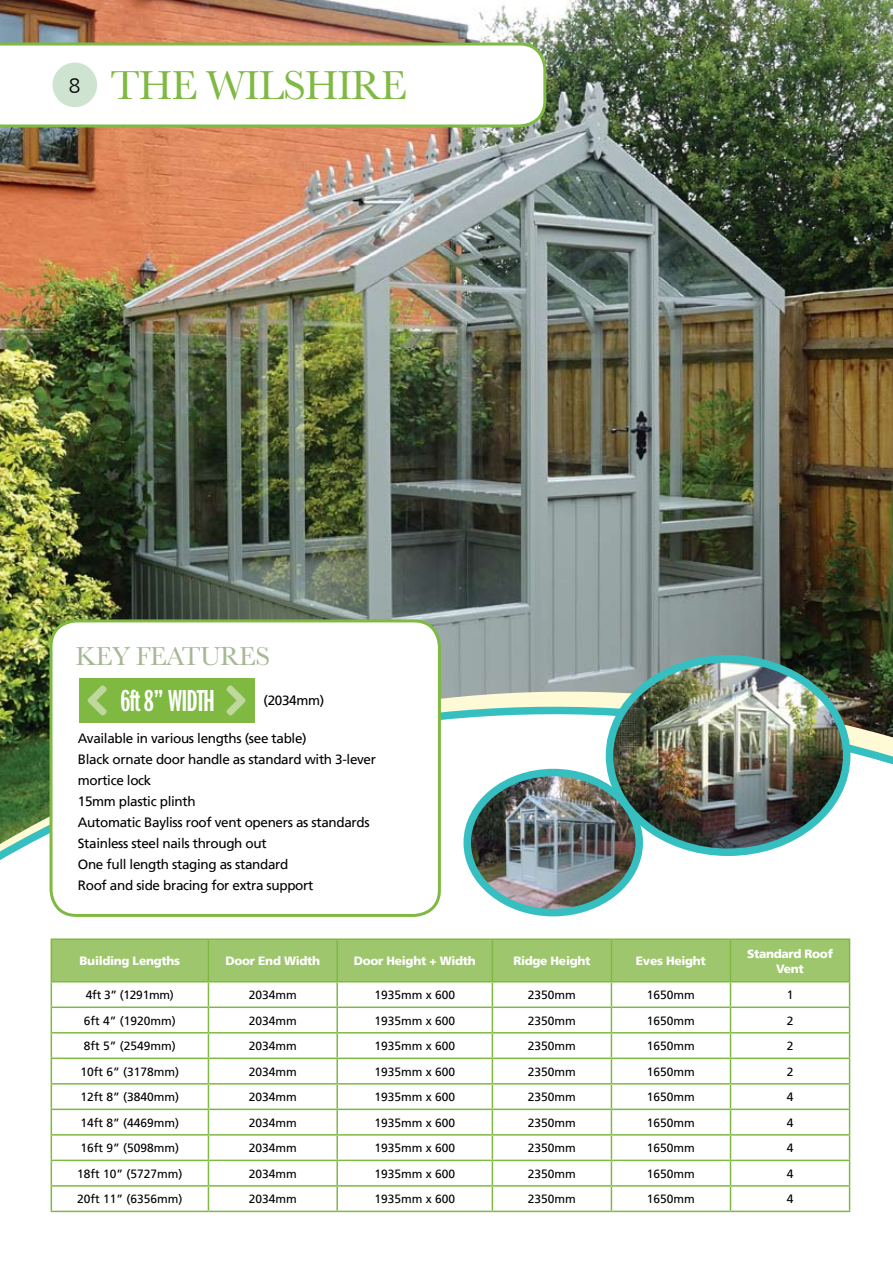
<style>
.page{position:relative;width:893px;height:1263px;background:#fff}
.page>*{position:absolute;margin:0;border:0;box-sizing:border-box;transform-origin:0 0}
.t1{font:42px "Baskerville";letter-spacing:-.025em;color:#7fb942}
.t2{font:31.5px "Franklin Gothic LT Demi X Cmpr";letter-spacing:-.025em;color:#fff}
.t3{font:27px "Baskerville";letter-spacing:-.025em;color:#a6b793}
.t4{font:13.5px/21px "Frutiger LT";letter-spacing:-.025em;color:#000}
.t5{font:12px "Frutiger LT";color:#000}
.t6{font:900 12px/15px "Frutiger LT";letter-spacing:-.025em;color:#fff;text-align:center}
.t7{font:12px "Frutiger LT";letter-spacing:-.025em;color:#000}
.s1{font-family:"Frutiger CE";font-weight:300;font-size:21px;color:#000}
</style>
<div class="page">
<img style="left:0;top:0;width:893px;height:408px">
<svg style="left:0;top:43px;width:546px;height:84px"></svg>
<img style="left:0;top:408px;width:893px;height:125px">
<img style="left:0;top:533px;width:893px;height:680px">
<img style="left:467px;top:772px;width:172px;height:141px">
<div style="left:463px;top:769px;width:180px;height:147px;border:8px solid #36bfc0;border-radius:50%"></div>
<img style="left:609px;top:659px;width:238px;height:191px">
<div style="left:606px;top:655px;width:244px;height:201px;border:8px solid #36bfc0;border-radius:50%"></div>
<div style="left:52px;top:62px;width:46px;height:46px;background:#cfe3d1;border-radius:50%"></div>
<div style="left:51px;top:61px;width:48px;height:48px;border:2px solid #fff;border-radius:50%"></div>
<hr style="left:51px;top:938px;width:157px;height:2px;background:#7fb942">
<hr style="left:208px;top:938px;width:129px;height:2px;background:#7fb942">
<hr style="left:337px;top:938px;width:155px;height:2px;background:#7fb942">
<hr style="left:492px;top:938px;width:119px;height:2px;background:#7fb942">
<hr style="left:611px;top:938px;width:119px;height:2px;background:#7fb942">
<hr style="left:730px;top:938px;width:120px;height:2px;background:#7fb942">
<svg style="left:51px;top:939px;width:799px;height:272px"></svg>
<hr style="left:51px;top:1211px;width:157px;height:1px;background:#7fb942">
<hr style="left:208px;top:1211px;width:129px;height:1px;background:#7fb942">
<hr style="left:337px;top:1211px;width:155px;height:1px;background:#7fb942">
<hr style="left:492px;top:1211px;width:119px;height:1px;background:#7fb942">
<hr style="left:611px;top:1211px;width:119px;height:1px;background:#7fb942">
<hr style="left:730px;top:1211px;width:120px;height:1px;background:#7fb942">
<div style="left:51px;top:621px;width:388px;height:294px;background:#fff;border-radius:26px"></div>
<div style="left:50px;top:619px;width:391px;height:298px;border:3px solid #7fb942;border-radius:26px"></div>
<div style="left:79px;top:678px;width:176px;height:45px;background:#7fb942"></div>
<h1 class="t1" style="left:69px;top:58px;width:337px"><span class="s1">8</span> THE WILSHIRE</h1>
<h3 class="t3" style="left:76px;top:639px;width:190px">KEY FEATURES</h3>
<p class="t4" style="left:264px;top:690px;width:62px">(2034mm)</p>
<h2 class="t2" style="left:120px;top:684px;width:97px">6ft 8” WIDTH</h2>
<p class="t4" style="left:78px;top:728px;width:300px">Available in various lengths (see table)<br>Black ornate door handle as standard with 3-lever mortice lock<br>15mm plastic plinth<br>Automatic Bayliss roof vent openers as standards Stainless steel nails through out<br>One full length staging as standard<br>Roof and side bracing for extra support</p>
<p class="t6" style="left:80px;top:953px;width:102px">Building Lengths</p>
<p class="t6" style="left:225px;top:953px;width:96px">Door End Width</p>
<p class="t6" style="left:354px;top:953px;width:124px">Door Height + Width</p>
<p class="t6" style="left:513px;top:953px;width:79px">Ridge Height</p>
<p class="t6" style="left:636px;top:953px;width:72px">Eves Height</p>
<p class="t6" style="left:747px;top:946px;width:87px">Standard Roof<br>Vent</p>
<p class="t7" style="left:86px;top:988px;width:89px">4ft 3” (1291mm)</p>
<p class="t5" style="left:249px;top:988px;width:50px">2034mm</p>
<p class="t5" style="left:374px;top:988px;width:82px">1935mm x 600</p>
<p class="t5" style="left:528px;top:988px;width:50px">2350mm</p>
<p class="t5" style="left:647px;top:988px;width:50px">1650mm</p>
<p class="t5" style="left:787px;top:988px;width:8px">1</p>
<p class="t5" style="left:84px;top:1013px;width:94px">6ft 4” (1920mm)</p>
<p class="t5" style="left:249px;top:1013px;width:50px">2034mm</p>
<p class="t5" style="left:374px;top:1013px;width:82px">1935mm x 600</p>
<p class="t5" style="left:528px;top:1013px;width:50px">2350mm</p>
<p class="t5" style="left:647px;top:1013px;width:50px">1650mm</p>
<p class="t5" style="left:787px;top:1013px;width:8px">2</p>
<p class="t5" style="left:84px;top:1039px;width:94px">8ft 5” (2549mm)</p>
<p class="t5" style="left:249px;top:1039px;width:50px">2034mm</p>
<p class="t5" style="left:374px;top:1039px;width:82px">1935mm x 600</p>
<p class="t5" style="left:528px;top:1039px;width:50px">2350mm</p>
<p class="t5" style="left:647px;top:1039px;width:50px">1650mm</p>
<p class="t5" style="left:787px;top:1039px;width:8px">2</p>
<p class="t5" style="left:81px;top:1064px;width:100px">10ft 6” (3178mm)</p>
<p class="t5" style="left:249px;top:1064px;width:50px">2034mm</p>
<p class="t5" style="left:374px;top:1064px;width:82px">1935mm x 600</p>
<p class="t5" style="left:528px;top:1064px;width:50px">2350mm</p>
<p class="t5" style="left:647px;top:1064px;width:50px">1650mm</p>
<p class="t5" style="left:787px;top:1064px;width:8px">2</p>
<p class="t5" style="left:81px;top:1090px;width:100px">12ft 8” (3840mm)</p>
<p class="t5" style="left:249px;top:1090px;width:50px">2034mm</p>
<p class="t5" style="left:374px;top:1090px;width:82px">1935mm x 600</p>
<p class="t5" style="left:528px;top:1090px;width:50px">2350mm</p>
<p class="t5" style="left:647px;top:1090px;width:50px">1650mm</p>
<p class="t5" style="left:787px;top:1090px;width:8px">4</p>
<p class="t5" style="left:81px;top:1115px;width:100px">14ft 8” (4469mm)</p>
<p class="t5" style="left:249px;top:1115px;width:50px">2034mm</p>
<p class="t5" style="left:374px;top:1115px;width:82px">1935mm x 600</p>
<p class="t5" style="left:528px;top:1115px;width:50px">2350mm</p>
<p class="t5" style="left:647px;top:1115px;width:50px">1650mm</p>
<p class="t5" style="left:787px;top:1115px;width:8px">4</p>
<p class="t5" style="left:81px;top:1141px;width:100px">16ft 9” (5098mm)</p>
<p class="t5" style="left:249px;top:1141px;width:50px">2034mm</p>
<p class="t5" style="left:374px;top:1141px;width:82px">1935mm x 600</p>
<p class="t5" style="left:528px;top:1141px;width:50px">2350mm</p>
<p class="t5" style="left:647px;top:1141px;width:50px">1650mm</p>
<p class="t5" style="left:787px;top:1141px;width:8px">4</p>
<p class="t5" style="left:77px;top:1166px;width:107px">18ft 10” (5727mm)</p>
<p class="t5" style="left:249px;top:1166px;width:50px">2034mm</p>
<p class="t5" style="left:374px;top:1166px;width:82px">1935mm x 600</p>
<p class="t5" style="left:528px;top:1166px;width:50px">2350mm</p>
<p class="t5" style="left:647px;top:1166px;width:50px">1650mm</p>
<p class="t5" style="left:787px;top:1166px;width:8px">4</p>
<p class="t5" style="left:77px;top:1192px;width:107px">20ft 11” (6356mm)</p>
<p class="t5" style="left:249px;top:1192px;width:50px">2034mm</p>
<p class="t5" style="left:374px;top:1192px;width:82px">1935mm x 600</p>
<p class="t5" style="left:528px;top:1192px;width:50px">2350mm</p>
<p class="t5" style="left:647px;top:1192px;width:50px">1650mm</p>
<p class="t5" style="left:787px;top:1192px;width:8px">4</p>
</div>
